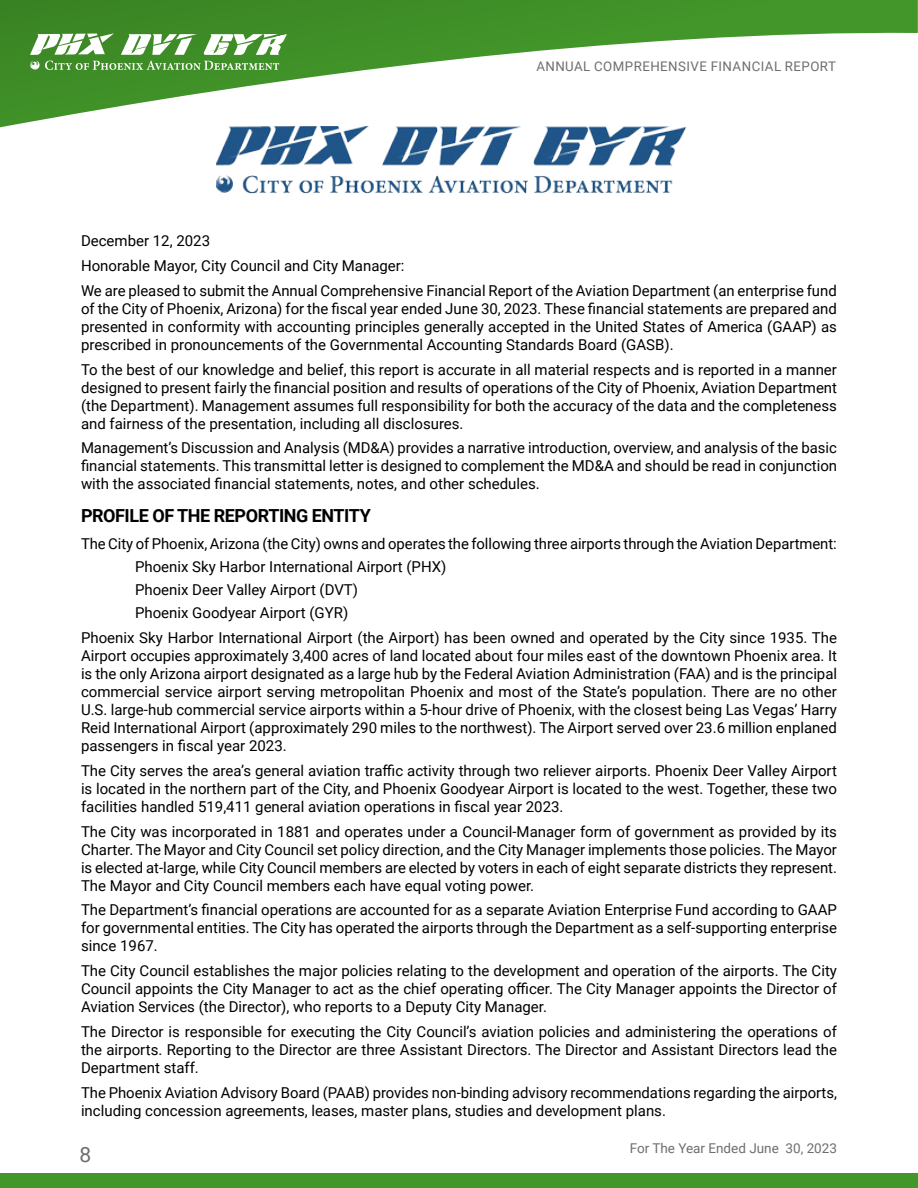
<style>
.page{position:relative;width:918px;height:1188px;background:#fff}
.page>*{position:absolute;margin:0;border:0;box-sizing:border-box;transform-origin:0 0}
.t1{font:21px "Roboto";color:#6d6e71}
.t2{font:700 18px "Roboto";letter-spacing:-.025em;color:#000}
.t3{font:15px/18px "Roboto";color:#000;text-align:justify}
.t4{font:13.5px "Roboto";color:#6d6e71}
.t5{font:13.2px "Roboto";letter-spacing:.035em;color:#6d6e71}
</style>
<div class="page">
<div style="left:0;top:1173px;width:918px;height:15px;background:#43972a"></div>
<svg style="left:0;top:0;width:918px;height:128px"></svg>
<svg style="left:30px;top:33px;width:257px;height:37px"></svg>
<img style="left:216px;top:126px;width:486px;height:68px">
<p class="t5" style="left:536px;top:57px;width:301px">ANNUAL COMPREHENSIVE FINANCIAL REPORT</p>
<p class="t3" style="left:81px;top:231px;width:131px">December 12, 2023</p>
<p class="t3" style="left:81px;top:256px;width:325px">Honorable Mayor, City Council and City Manager:</p>
<p class="t3" style="left:81px;top:281px;width:758px">We are pleased to submit the Annual Comprehensive Financial Report of the Aviation Department (an enterprise fund of the City of Phoenix, Arizona) for the fiscal year ended June 30, 2023. These financial statements are prepared and presented in conformity with accounting principles generally accepted in the United States of America (GAAP) as prescribed in pronouncements of the Governmental Accounting Standards Board (GASB).</p>
<p class="t3" style="left:81px;top:360px;width:758px">To the best of our knowledge and belief, this report is accurate in all material respects and is reported in a manner designed to present fairly the financial position and results of operations of the City of Phoenix, Aviation Department (the Department). Management assumes full responsibility for both the accuracy of the data and the completeness and fairness of the presentation, including all disclosures.</p>
<p class="t3" style="left:81px;top:438px;width:758px">Management’s Discussion and Analysis (MD&amp;A) provides a narrative introduction, overview, and analysis of the basic financial statements. This transmittal letter is designed to complement the MD&amp;A and should be read in conjunction with the associated financial statements, notes, and other schedules.</p>
<p class="t2" style="left:81px;top:503px;width:291px">PROFILE OF THE REPORTING ENTITY</p>
<p class="t3" style="left:81px;top:534px;width:757px">The City of Phoenix, Arizona (the City) owns and operates the following three airports through the Aviation Department:</p>
<p class="t3" style="left:135px;top:557px;width:313px">Phoenix Sky Harbor International Airport (PHX)</p>
<p class="t3" style="left:135px;top:580px;width:225px">Phoenix Deer Valley Airport (DVT)</p>
<p class="t3" style="left:135px;top:603px;width:215px">Phoenix Goodyear Airport (GYR)</p>
<p class="t3" style="left:81px;top:628px;width:758px">Phoenix Sky Harbor International Airport (the Airport) has been owned and operated by the City since 1935. The Airport occupies approximately 3,400 acres of land located about four miles east of the downtown Phoenix area. It is the only Arizona airport designated as a large hub by the Federal Aviation Administration (FAA) and is the principal commercial service airport serving metropolitan Phoenix and most of the State’s population. There are no other U.S. large-hub commercial service airports within a 5-hour drive of Phoenix, with the closest being Las Vegas’ Harry Reid International Airport (approximately 290 miles to the northwest). The Airport served over 23.6 million enplaned passengers in fiscal year 2023.</p>
<p class="t3" style="left:81px;top:761px;width:758px">The City serves the area’s general aviation traffic activity through two reliever airports. Phoenix Deer Valley Airport is located in the northern part of the City, and Phoenix Goodyear Airport is located to the west. Together, these two facilities handled 519,411 general aviation operations in fiscal year 2023.</p>
<p class="t3" style="left:81px;top:822px;width:758px">The City was incorporated in 1881 and operates under a Council-Manager form of government as provided by its Charter. The Mayor and City Council set policy direction, and the City Manager implements those policies. The Mayor is elected at-large, while City Council members are elected by voters in each of eight separate districts they represent.<br>The Mayor and City Council members each have equal voting power.</p>
<p class="t3" style="left:81px;top:900px;width:758px">The Department’s financial operations are accounted for as a separate Aviation Enterprise Fund according to GAAP for governmental entities. The City has operated the airports through the Department as a self-supporting enterprise since 1967.</p>
<p class="t3" style="left:81px;top:961px;width:758px">The City Council establishes the major policies relating to the development and operation of the airports. The City Council appoints the City Manager to act as the chief operating officer. The City Manager appoints the Director of Aviation Services (the Director), who reports to a Deputy City Manager.</p>
<p class="t3" style="left:81px;top:1022px;width:758px">The Director is responsible for executing the City Council’s aviation policies and administering the operations of the airports. Reporting to the Director are three Assistant Directors. The Director and Assistant Directors lead the Department staff.</p>
<p class="t3" style="left:81px;top:1083px;width:758px">The Phoenix Aviation Advisory Board (PAAB) provides non-binding advisory recommendations regarding the airports, including concession agreements, leases, master plans, studies and development plans.</p>
<h1 class="t1" style="left:80px;top:1139px;width:13px">8</h1>
<p class="t4" style="left:630px;top:1139px;width:209px">For The Year Ended June 30, 2023</p>
</div>
